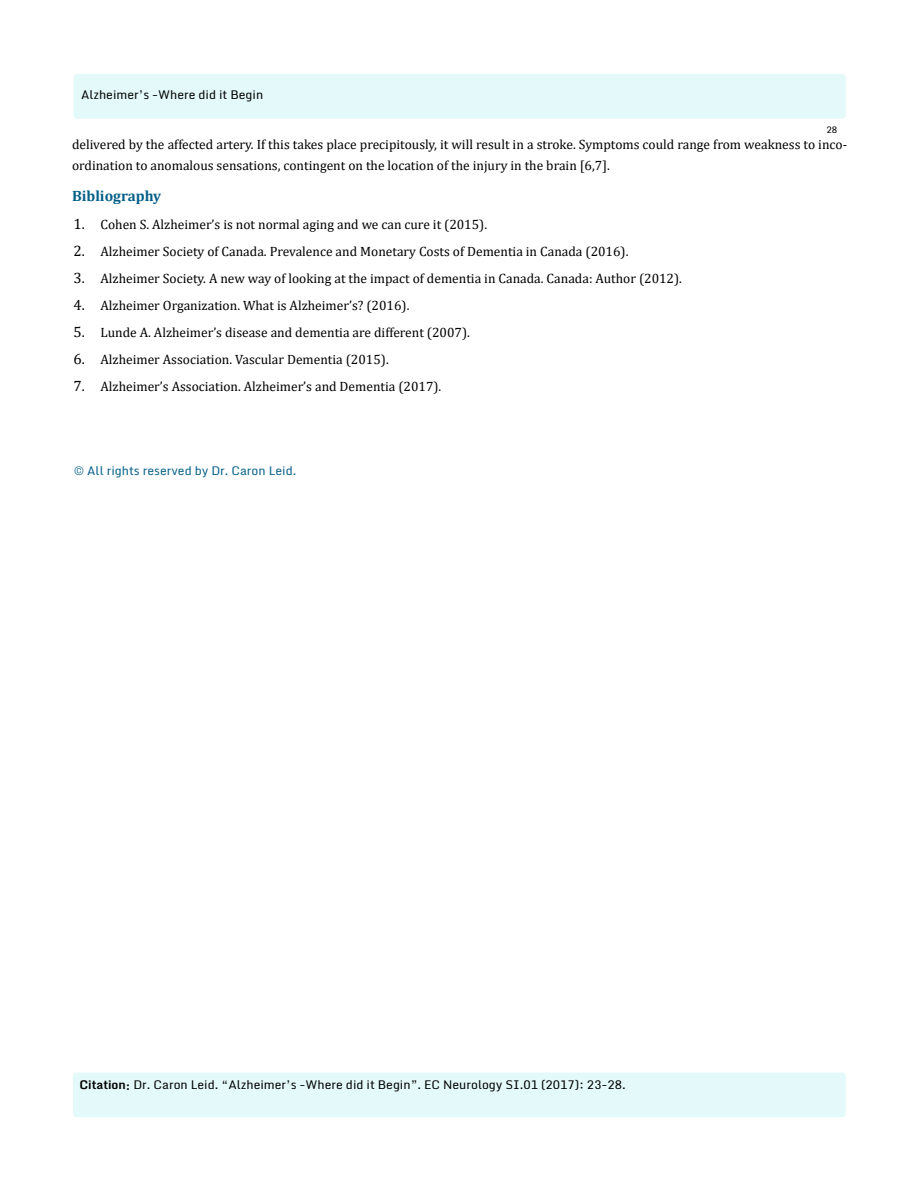
<style>
.page{position:relative;width:918px;height:1188px;background:#fff}
.page>*{position:absolute;margin:0;border:0;box-sizing:border-box;transform-origin:0 0}
.t1{font:700 15px "Cambria";color:#046089}
.t2{font:13.5px/21px "Cambria";color:#000}
.t3{font:12px "Monda";color:#000}
.t4{font:12px "Monda";color:#046089}
.t5{font:9px "Monda";color:#000}
.s1{font-size:15px}
.s2{font-weight:700}
</style>
<div class="page">
<div style="left:73px;top:73px;width:773px;height:47px;background:#e3f9fa;border-radius:4px"></div>
<div style="left:72px;top:72px;width:775px;height:48px;border:2px solid #fff;border-radius:4px"></div>
<div style="left:72px;top:1072px;width:774px;height:46px;background:#e3f9fa;border-radius:4px"></div>
<div style="left:71px;top:1071px;width:776px;height:48px;border:2px solid #fff;border-radius:4px"></div>
<p class="t3" style="left:81px;top:87px;width:184px">Alzheimer’s -Where did it Begin</p>
<p class="t5" style="left:826px;top:124px;width:12px">28</p>
<p class="t2" style="left:72px;top:133px;width:777px">delivered by the affected artery. If this takes place precipitously, it will result in a stroke. Symptoms could range from weakness to inco&shy;ordination to anomalous sensations, contingent on the location of the injury in the brain [6,7].</p>
<p class="t1" style="left:72px;top:185px;width:91px">Bibliography</p>
<p class="t2" style="left:74px;top:214px;width:415px"><span class="s1">1.</span> Cohen S. Alzheimer’s is not normal aging and we can cure it (2015).</p>
<p class="t2" style="left:74px;top:241px;width:557px"><span class="s1">2.</span> Alzheimer Society of Canada. Prevalence and Monetary Costs of Dementia in Canada (2016).</p>
<p class="t2" style="left:74px;top:268px;width:610px"><span class="s1">3.</span> Alzheimer Society. A new way of looking at the impact of dementia in Canada. Canada: Author (2012).</p>
<p class="t2" style="left:74px;top:295px;width:338px"><span class="s1">4.</span> Alzheimer Organization. What is Alzheimer’s? (2016).</p>
<p class="t2" style="left:74px;top:322px;width:398px"><span class="s1">5.</span> Lunde A. Alzheimer’s disease and dementia are different (2007).</p>
<p class="t2" style="left:74px;top:349px;width:317px"><span class="s1">6.</span> Alzheimer Association. Vascular Dementia (2015).</p>
<p class="t2" style="left:74px;top:376px;width:369px"><span class="s1">7.</span> Alzheimer’s Association. Alzheimer’s and Dementia (2017).</p>
<p class="t4" style="left:74px;top:462px;width:224px">© All rights reserved by Dr. Caron Leid.</p>
<p class="t3" style="left:80px;top:1077px;width:548px"><span class="s2">Citation:</span> Dr. Caron Leid. “Alzheimer’s -Where did it Begin”. EC Neurology SI.01 (2017): 23-28.</p>
</div>
